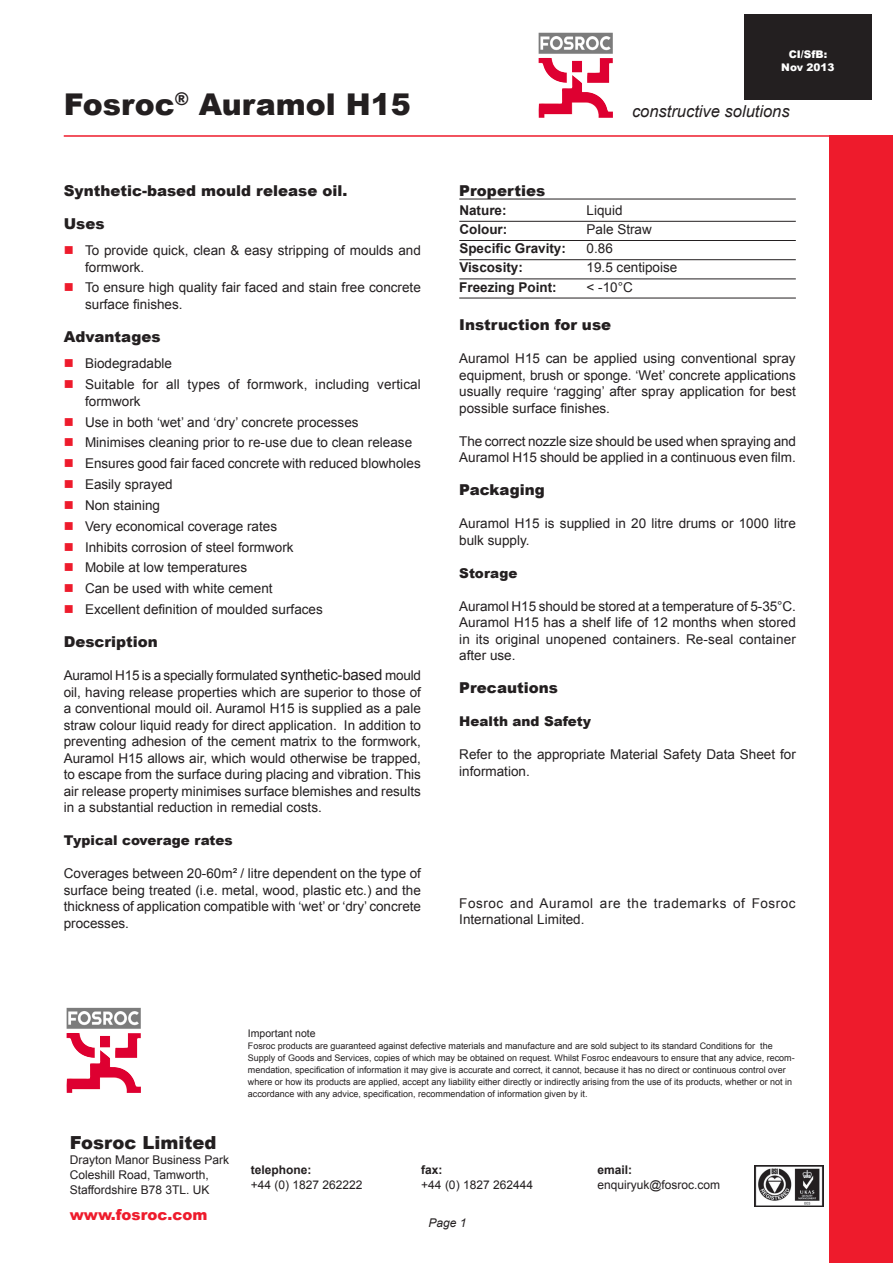
<style>
.page{position:relative;width:893px;height:1263px;background:#fff}
.page>*{position:absolute;margin:0;border:0;box-sizing:border-box;transform-origin:0 0}
.t1{font:900 30px "Arial";color:#231f20}
.Fosroc_Limited{font:900 18px "Arial";color:#231f20}
.constructive_solutio{font:italic 16.5px "Arial";color:#231f20}
.Sub_heading{font:900 15px "Arial";color:#231f20}
.Web_address{font:900 15px "Arial";color:#ee1b2c}
.Body_text{font:900 15px "Arial";color:#231f20}
.Heading{font:900 15px "Arial";color:#231f20}
.Body_text-2{font:13.5px/16.5px "Arial";color:#231f20;text-align:justify}
.Bullets{font:13.5px/16.5px "Arial";color:#231f20}
.First_Bullet{font:13.5px/16.5px "Arial";color:#231f20}
.Body_text-3{font:13.5px/16.5px "Arial";letter-spacing:.04em;color:#231f20}
.rules{font:700 13.5px "Arial";color:#231f20}
.rules-2{font:13.5px "Arial";color:#231f20}
.Sub_heading-2{font:900 13.5px "Arial";color:#231f20}
.Body_text-4{font:900 13.5px "Arial";color:#231f20}
.first_rule{font:700 13.5px "Arial";color:#231f20}
.first_rule-2{font:13.5px "Arial";color:#231f20}
.Address{font:12px "Arial";color:#231f20}
.tel__fax___email_no{font:12px "Arial";color:#231f20}
.tel__fax__email{font:700 12px "Arial";color:#231f20}
.Page_No{font:italic 12px "Arial";color:#231f20}
.Company_Title{font:900 10.5px "Arial";color:#fff}
.Important_note{font:10.5px "Arial";color:#231f20}
.note_text{font:9px/12px "Arial";color:#231f20}
.s1{color:#ee1b2c}
.s2{font-size:15px}
</style>
<div class="page">
<hr style="left:459px;top:199px;width:337px;height:1px;background:#231f20">
<hr style="left:459px;top:221px;width:337px;height:1px;background:#231f20">
<hr style="left:459px;top:240px;width:337px;height:1px;background:#231f20">
<hr style="left:459px;top:259px;width:337px;height:1px;background:#231f20">
<hr style="left:459px;top:278px;width:337px;height:1px;background:#231f20">
<hr style="left:459px;top:298px;width:337px;height:1px;background:#231f20">
<hr style="left:64px;top:135px;width:765px;height:2px;background:#ee1b2c">
<div style="left:829px;top:135px;width:64px;height:1128px;background:#ee1b2c"></div>
<div style="left:744px;top:15px;width:128px;height:85px;background:#231f20"></div>
<img style="left:755px;top:1165px;width:69px;height:42px">
<img style="left:67px;top:1008px;width:74px;height:85px">
<img style="left:539px;top:33px;width:74px;height:85px">
<p class="t1" style="left:64px;top:83px;width:349px">Fosroc<sup>®</sup> Auramol H15</p>
<p class="Sub_heading" style="left:64px;top:179px;width:285px">Synthetic-based mould release oil.</p>
<p class="Sub_heading" style="left:64px;top:212px;width:42px">Uses</p>
<p class="First_Bullet" style="left:85px;top:242px;width:337px;text-indent:-21px"><span class="s1">■</span> To provide quick, clean &amp; easy stripping of moulds and formwork.</p>
<p class="Bullets" style="left:85px;top:280px;width:337px;text-indent:-21px"><span class="s1">■</span> To ensure high quality fair faced and stain free concrete surface finishes.</p>
<p class="Heading" style="left:64px;top:326px;width:98px">Advantages</p>
<p class="First_Bullet" style="left:64px;top:355px;width:110px"><span class="s1">■</span> Biodegradable</p>
<p class="Bullets" style="left:85px;top:376px;width:337px;text-indent:-21px"><span class="s1">■</span> Suitable for all types of formwork, including vertical formwork</p>
<p class="Bullets" style="left:64px;top:414px;width:296px"><span class="s1">■</span> Use in both ‘wet’ and ‘dry’ concrete processes</p>
<p class="Bullets" style="left:64px;top:434px;width:350px"><span class="s1">■</span> Minimises cleaning prior to re-use due to clean release</p>
<p class="Bullets" style="left:64px;top:455px;width:359px"><span class="s1">■</span> Ensures good fair faced concrete with reduced blowholes</p>
<p class="Bullets" style="left:64px;top:476px;width:111px"><span class="s1">■</span> Easily sprayed</p>
<p class="Bullets" style="left:64px;top:497px;width:98px"><span class="s1">■</span> Non staining</p>
<p class="Bullets" style="left:64px;top:518px;width:215px"><span class="s1">■</span> Very economical coverage rates</p>
<p class="Bullets" style="left:64px;top:539px;width:231px"><span class="s1">■</span> Inhibits corrosion of steel formwork</p>
<p class="Bullets" style="left:64px;top:560px;width:185px"><span class="s1">■</span> Mobile at low temperatures</p>
<p class="Bullets" style="left:64px;top:580px;width:210px"><span class="s1">■</span> Can be used with white cement</p>
<p class="Bullets" style="left:64px;top:601px;width:261px"><span class="s1">■</span> Excellent definition of moulded surfaces</p>
<p class="Sub_heading" style="left:64px;top:631px;width:96px">Description</p>
<p class="Body_text-2" style="left:64px;top:667px;width:359px">Auramol H15 is a specially formulated <span class="s2">synthetic-based</span> mould oil, having release properties which are superior to those of a conventional mould oil. Auramol H15 is supplied as a pale straw colour liquid ready for direct application. In addition to preventing adhesion of the cement matrix to the formwork, Auramol H15 allows air, which would otherwise be trapped, to escape from the surface during placing and vibration. This air release property minimises surface blemishes and results in a substantial reduction in remedial costs.</p>
<p class="Sub_heading-2" style="left:64px;top:831px;width:170px">Typical coverage rates</p>
<p class="Body_text-2" style="left:64px;top:865px;width:359px">Coverages between 20-60m² / litre dependent on the type of surface being treated (i.e. metal, wood, plastic etc.) and the thickness of application compatible with ‘wet’ or ‘dry’ concrete processes.</p>
<p class="Company_Title" style="left:789px;top:47px;width:40px">CI/SfB:</p>
<p class="Company_Title" style="left:781px;top:60px;width:55px">Nov 2013</p>
<p class="constructive_solutio" style="left:632px;top:100px;width:159px">constructive solutions</p>
<p class="Sub_heading" style="left:459px;top:179px;width:87px">Properties</p>
<p class="first_rule" style="left:459px;top:201px;width:49px">Nature:</p>
<p class="first_rule-2" style="left:587px;top:201px;width:38px">Liquid</p>
<p class="rules" style="left:459px;top:220px;width:49px">Colour:</p>
<p class="rules-2" style="left:587px;top:220px;width:67px">Pale Straw</p>
<p class="rules" style="left:459px;top:239px;width:108px">Specific Gravity:</p>
<p class="rules-2" style="left:587px;top:240px;width:28px">0.86</p>
<p class="rules" style="left:459px;top:259px;width:65px">Viscosity:</p>
<p class="rules-2" style="left:587px;top:259px;width:92px">19.5 centipoise</p>
<p class="rules" style="left:459px;top:278px;width:99px">Freezing Point:</p>
<p class="rules-2" style="left:587px;top:278px;width:48px">&lt; -10°C</p>
<p class="Sub_heading" style="left:459px;top:314px;width:153px">Instruction for use</p>
<p class="Body_text-2" style="left:459px;top:350px;width:338px">Auramol H15 can be applied using conventional spray equipment, brush or sponge. ‘Wet’ concrete applications usually require ‘ragging’ after spray application for best possible surface finishes.</p>
<p class="Body_text-2" style="left:459px;top:433px;width:338px">The correct nozzle size should be used when spraying and<br>Auramol H15 should be applied in a continuous even film.</p>
<p class="Sub_heading" style="left:459px;top:479px;width:87px">Packaging</p>
<p class="Body_text-2" style="left:459px;top:515px;width:338px">Auramol H15 is supplied in 20 litre drums or 1000 litre bulk supply.</p>
<p class="Sub_heading-2" style="left:459px;top:563px;width:60px">Storage</p>
<p class="Body_text-2" style="left:459px;top:598px;width:338px">Auramol H15 should be stored at a temperature of 5-35°C.<br>Auramol H15 has a shelf life of 12 months when stored in its original unopened containers. Re-seal container after use.</p>
<p class="Body_text" style="left:459px;top:677px;width:100px">Precautions</p>
<p class="Body_text-4" style="left:459px;top:711px;width:133px">Health and Safety</p>
<p class="Body_text-2" style="left:459px;top:746px;width:338px">Refer to the appropriate Material Safety Data Sheet for information.</p>
<p class="Body_text-3" style="left:459px;top:895px;width:338px">Fosroc and Auramol are the trademarks of Fosroc<br>International Limited.</p>
<p class="Fosroc_Limited" style="left:70px;top:1129px;width:148px">Fosroc Limited</p>
<p class="Address" style="left:70px;top:1152px;width:161px">Drayton Manor Business Park</p>
<p class="Address" style="left:70px;top:1167px;width:141px">Coleshill Road, Tamworth,</p>
<p class="Address" style="left:70px;top:1182px;width:141px">Staffordshire B78 3TL. UK</p>
<p class="Web_address" style="left:70px;top:1203px;width:139px">www.fosroc.com</p>
<p class="Important_note" style="left:248px;top:1027px;width:69px">Important note</p>
<p class="note_text" style="left:248px;top:1040px;width:548px">Fosroc products are guaranteed against defective materials and manufacture and are sold subject to its standard Conditions for the Supply of Goods and Services, copies of which may be obtained on request. Whilst Fosroc endeavours to ensure that any advice, recom&shy;mendation, specification of information it may give is accurate and correct, it cannot, because it has no direct or continuous control over where or how its products are applied, accept any liability either directly or indirectly arising from the use of its products, whether or not in accordance with any advice, specification, recommendation of information given by it.</p>
<p class="tel__fax__email" style="left:251px;top:1162px;width:62px">telephone:</p>
<p class="tel__fax__email" style="left:421px;top:1162px;width:23px">fax:</p>
<p class="tel__fax__email" style="left:597px;top:1162px;width:36px">email:</p>
<p class="tel__fax___email_no" style="left:251px;top:1176px;width:113px">+44 (0) 1827 262222</p>
<p class="tel__fax___email_no" style="left:421px;top:1176px;width:113px">+44 (0) 1827 262444</p>
<p class="tel__fax___email_no" style="left:597px;top:1176px;width:124px">enquiryuk@fosroc.com</p>
<p class="Page_No" style="left:429px;top:1215px;width:40px">Page 1</p>
</div>
